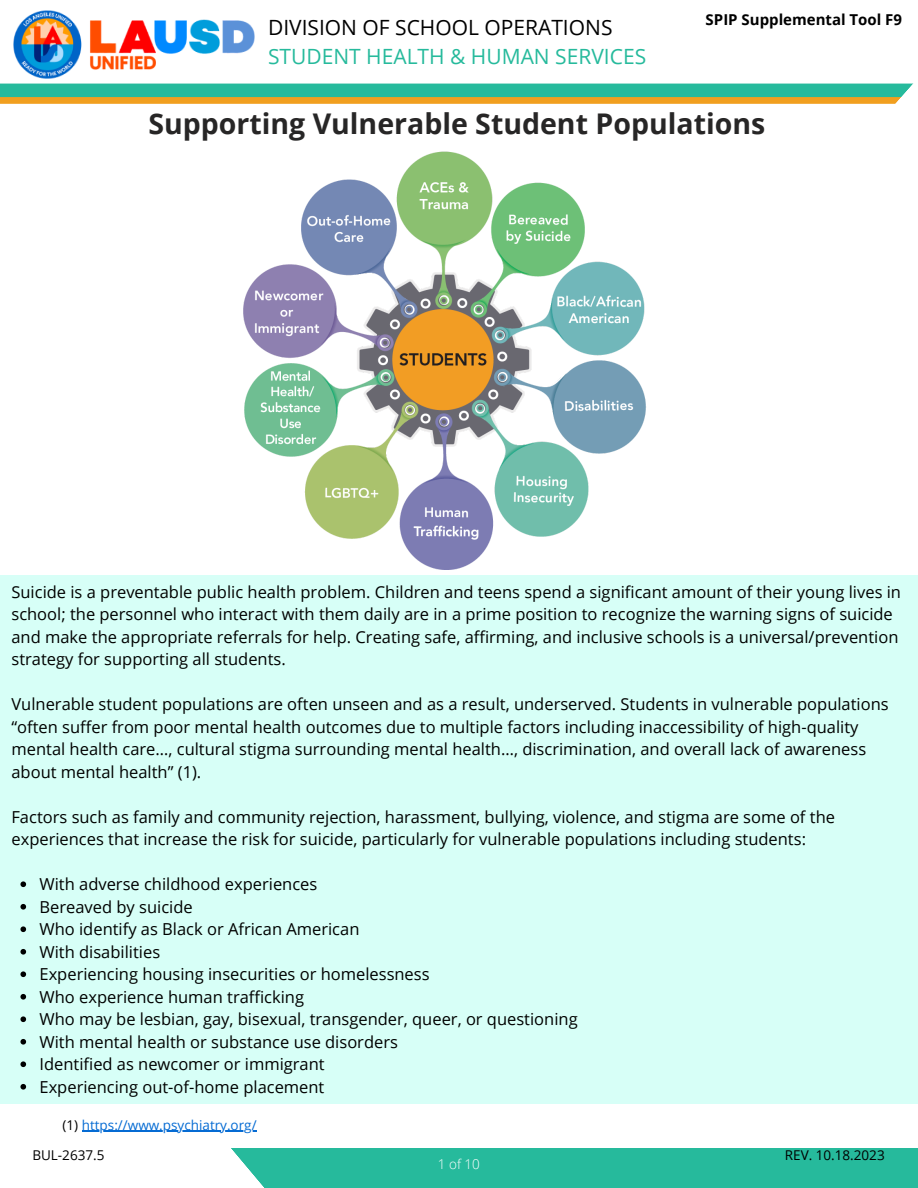
<style>
.page{position:relative;width:918px;height:1188px;background:#fff}
.page>*{position:absolute;margin:0;border:0;box-sizing:border-box;transform-origin:0 0}
.t1{font:700 28.5px "Open Sans";color:#272626}
.t2{font:21px "Open Sans";color:#26ba9c}
.t3{font:21px "Open Sans";color:#000}
.t4{font:16.5px/22.5px "Open Sans";color:#000}
.t5{font:700 15px "Open Sans";color:#000}
.t6{font:13.5px "Open Sans";color:#056bd3}
.t7{font:13.5px "Open Sans";color:#000}
.t8{font:300 13.5px "Open Sans";color:#fff}
.s1{color:#000}
</style>
<div class="page">
<div style="left:220px;top:1148px;width:698px;height:40px;background:#26ba9c"></div>
<svg style="left:220px;top:1148px;width:44px;height:40px"></svg>
<div style="left:0;top:576px;width:918px;height:528px;background:#d7fff7"></div>
<svg style="left:0;top:97px;width:887px;height:7px;background:#eea024"></svg>
<div style="left:0;top:84px;width:918px;height:13px;background:#26ba9c"></div>
<svg style="left:887px;top:83px;width:31px;height:21px"></svg>
<img style="left:13px;top:10px;width:242px;height:69px">
<img style="left:244px;top:101px;width:432px;height:468px">
<svg style="left:20px;top:881px;width:6px;height:6px"></svg>
<svg style="left:20px;top:904px;width:6px;height:6px"></svg>
<svg style="left:20px;top:926px;width:6px;height:6px"></svg>
<svg style="left:20px;top:949px;width:6px;height:6px"></svg>
<svg style="left:20px;top:971px;width:6px;height:6px"></svg>
<svg style="left:20px;top:994px;width:6px;height:6px"></svg>
<svg style="left:20px;top:1016px;width:6px;height:6px"></svg>
<svg style="left:20px;top:1039px;width:6px;height:6px"></svg>
<svg style="left:20px;top:1061px;width:6px;height:6px"></svg>
<svg style="left:20px;top:1084px;width:6px;height:6px"></svg>
<hr style="left:82px;top:1131px;width:175px;height:1px;background:#056bd3">
<p class="t3" style="left:268px;top:12px;width:346px">DIVISION OF SCHOOL OPERATIONS</p>
<p class="t2" style="left:268px;top:41px;width:380px">STUDENT HEALTH &amp; HUMAN SERVICES</p>
<p class="t5" style="left:706px;top:9px;width:198px">SPIP Supplemental Tool F9</p>
<p class="t1" style="left:148px;top:104px;width:618px">Supporting Vulnerable Student Populations</p>
<p class="t4" style="left:11px;top:580px;width:891px">Suicide is a preventable public health problem. Children and teens spend a significant amount of their young lives in school; the personnel who interact with them daily are in a prime position to recognize the warning signs of suicide and make the appropriate referrals for help. Creating safe, affirming, and inclusive schools is a universal/prevention strategy for supporting all students.</p>
<p class="t4" style="left:11px;top:693px;width:879px">Vulnerable student populations are often unseen and as a result, underserved. Students in vulnerable populations “often suffer from poor mental health outcomes due to multiple factors including inaccessibility of high-quality mental health care…, cultural stigma surrounding mental health…, discrimination, and overall lack of awareness about mental health” (1).</p>
<p class="t4" style="left:11px;top:805px;width:825px">Factors such as family and community rejection, harassment, bullying, violence, and stigma are some of the experiences that increase the risk for suicide, particularly for vulnerable populations including students:</p>
<p class="t4" style="left:40px;top:873px;width:279px">With adverse childhood experiences</p>
<p class="t4" style="left:40px;top:895px;width:155px">Bereaved by suicide</p>
<p class="t4" style="left:40px;top:918px;width:321px">Who identify as Black or African American</p>
<p class="t4" style="left:40px;top:940px;width:122px">With disabilities</p>
<p class="t4" style="left:40px;top:963px;width:392px">Experiencing housing insecurities or homelessness</p>
<p class="t4" style="left:40px;top:985px;width:266px">Who experience human trafficking</p>
<p class="t4" style="left:40px;top:1008px;width:540px">Who may be lesbian, gay, bisexual, transgender, queer, or questioning</p>
<p class="t4" style="left:40px;top:1030px;width:360px">With mental health or substance use disorders</p>
<p class="t4" style="left:40px;top:1053px;width:287px">Identified as newcomer or immigrant</p>
<p class="t4" style="left:40px;top:1075px;width:286px">Experiencing out-of-home placement</p>
<p class="t6" style="left:63px;top:1115px;width:196px"><span class="s1">(1)</span> https://www.psychiatry.org/</p>
<p class="t7" style="left:32px;top:1146px;width:74px">BUL-2637.5</p>
<p class="t7" style="left:785px;top:1146px;width:101px">REV. 10.18.2023</p>
<p class="t8" style="left:438px;top:1155px;width:44px">1 of 10</p>
</div>
